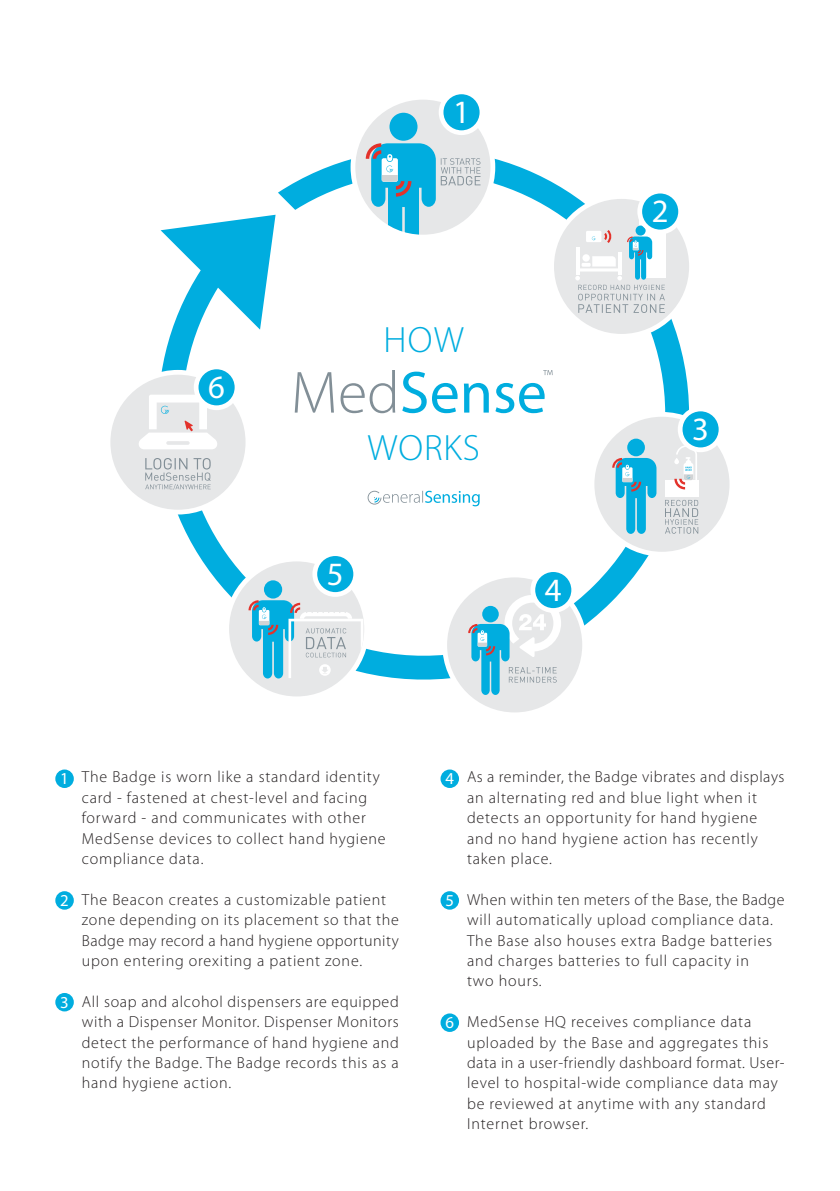
<style>
.page{position:relative;width:840px;height:1191px;background:#fff}
.page>*{position:absolute;margin:0;border:0;box-sizing:border-box;transform-origin:0 0}
.t1{font:300 36.8px "Myriad Pro";letter-spacing:.025em;color:#00addf}
.t2{font:32.6px "Myriad Pro";color:#fff}
.t3{font:16.8px "Myriad Pro";color:#fff}
.t4{font:300 16px/20.4px "Myriad Pro";letter-spacing:.05em;color:#231f20}
</style>
<div class="page">
<svg style="left:160px;top:158px;width:529px;height:522px"></svg>
<div style="left:350px;top:95px;width:145px;height:144px;background:#fff;border-radius:50%"></div>
<div style="left:355px;top:100px;width:135px;height:135px;background:#e6e7e8;border-radius:50%"></div>
<div style="left:438px;top:89px;width:46px;height:46px;background:#fff;border-radius:50%"></div>
<div style="left:443px;top:94px;width:36px;height:36px;background:#00addf;border-radius:50%"></div>
<div style="left:549px;top:194px;width:144px;height:145px;background:#fff;border-radius:50%"></div>
<div style="left:553px;top:199px;width:135px;height:135px;background:#e6e7e8;border-radius:50%"></div>
<div style="left:638px;top:218px;width:27px;height:60px;background:#fff"></div>
<div style="left:637px;top:189px;width:45px;height:45px;background:#fff;border-radius:50%"></div>
<div style="left:641px;top:193px;width:36px;height:37px;background:#00addf;border-radius:50%"></div>
<div style="left:589px;top:412px;width:144px;height:144px;background:#fff;border-radius:50%"></div>
<div style="left:594px;top:417px;width:135px;height:135px;background:#e6e7e8;border-radius:50%"></div>
<svg style="left:612px;top:438px;width:44px;height:96px"></svg>
<div style="left:664px;top:480px;width:34px;height:17px;background:#fff"></div>
<svg style="left:665px;top:500px;width:32px;height:34px"></svg>
<svg style="left:674px;top:446px;width:22px;height:43px"></svg>
<div style="left:677px;top:406px;width:46px;height:46px;background:#fff;border-radius:50%"></div>
<div style="left:682px;top:411px;width:36px;height:36px;background:#00addf;border-radius:50%"></div>
<div style="left:442px;top:572px;width:144px;height:145px;background:#fff;border-radius:50%"></div>
<div style="left:447px;top:577px;width:135px;height:135px;background:#e6e7e8;border-radius:50%"></div>
<svg style="left:468px;top:595px;width:92px;height:100px"></svg>
<div style="left:530px;top:567px;width:45px;height:46px;background:#fff;border-radius:50%"></div>
<div style="left:535px;top:572px;width:36px;height:36px;background:#00addf;border-radius:50%"></div>
<div style="left:224px;top:556px;width:145px;height:145px;background:#fff;border-radius:50%"></div>
<div style="left:229px;top:561px;width:135px;height:135px;background:#e6e7e8;border-radius:50%"></div>
<svg style="left:248px;top:580px;width:115px;height:98px"></svg>
<div style="left:312px;top:551px;width:46px;height:46px;background:#fff;border-radius:50%"></div>
<div style="left:317px;top:556px;width:36px;height:36px;background:#00addf;border-radius:50%"></div>
<div style="left:106px;top:370px;width:144px;height:144px;background:#fff;border-radius:50%"></div>
<div style="left:110px;top:375px;width:135px;height:135px;background:#e6e7e8;border-radius:50%"></div>
<svg style="left:145px;top:458px;width:65px;height:32px"></svg>
<svg style="left:139px;top:395px;width:78px;height:54px"></svg>
<div style="left:194px;top:364px;width:45px;height:46px;background:#fff;border-radius:50%"></div>
<div style="left:198px;top:369px;width:36px;height:36px;background:#00addf;border-radius:50%"></div>
<svg style="left:365px;top:113px;width:115px;height:122px"></svg>
<svg style="left:575px;top:225px;width:89px;height:88px"></svg>
<svg style="left:367px;top:491px;width:112px;height:15px"></svg>
<svg style="left:294px;top:372px;width:40px;height:40px"></svg>
<svg style="left:340px;top:370px;width:55px;height:43px"></svg>
<svg style="left:402px;top:371px;width:24px;height:42px"></svg>
<svg style="left:432px;top:383px;width:25px;height:30px"></svg>
<svg style="left:463px;top:383px;width:25px;height:29px"></svg>
<svg style="left:495px;top:383px;width:49px;height:30px"></svg>
<svg style="left:543px;top:370px;width:9px;height:5px"></svg>
<div style="left:55px;top:769px;width:19px;height:19px;background:#00addf;border-radius:50%"></div>
<div style="left:55px;top:891px;width:19px;height:18px;background:#00addf;border-radius:50%"></div>
<div style="left:55px;top:993px;width:19px;height:18px;background:#00addf;border-radius:50%"></div>
<div style="left:440px;top:769px;width:19px;height:19px;background:#00addf;border-radius:50%"></div>
<div style="left:440px;top:891px;width:19px;height:18px;background:#00addf;border-radius:50%"></div>
<div style="left:440px;top:1013px;width:19px;height:19px;background:#00addf;border-radius:50%"></div>
<h2 class="t2" style="left:208px;top:375px;width:18px">6</h2>
<h2 class="t2" style="left:453px;top:100px;width:18px">1</h2>
<h1 class="t1" style="left:383px;top:325px;width:82px">HOW</h1>
<h1 class="t1" style="left:367px;top:433px;width:114px">WORKS</h1>
<h2 class="t2" style="left:326px;top:561px;width:18px">5</h2>
<h2 class="t2" style="left:544px;top:577px;width:18px">4</h2>
<h2 class="t2" style="left:651px;top:199px;width:18px">2</h2>
<h2 class="t2" style="left:691px;top:417px;width:18px">3</h2>
<p class="t3" style="left:60px;top:772px;width:10px">1</p>
<p class="t3" style="left:60px;top:894px;width:10px">2</p>
<p class="t3" style="left:60px;top:995px;width:10px">3</p>
<p class="t4" style="left:82px;top:768px;width:305px">The Badge is worn like a standard identity card - fastened at chest-level and facing forward - and communicates with other MedSense devices to collect hand hygiene compliance data.</p>
<p class="t4" style="left:82px;top:890px;width:318px">The Beacon creates a customizable patient zone depending on its placement so that the Badge may record a hand hygiene opportunity upon entering orexiting a patient zone.</p>
<p class="t4" style="left:82px;top:992px;width:318px;text-align:justify">All soap and alcohol dispensers are equipped with a Dispenser Monitor. Dispenser Monitors detect the performance of hand hygiene and notify the Badge. The Badge records this as a hand hygiene action.</p>
<p class="t3" style="left:445px;top:772px;width:10px">4</p>
<p class="t3" style="left:445px;top:894px;width:10px">5</p>
<p class="t3" style="left:445px;top:1016px;width:10px">6</p>
<p class="t4" style="left:467px;top:768px;width:319px">As a reminder, the Badge vibrates and displays an alternating red and blue light when it detects an opportunity for hand hygiene and no hand hygiene action has recently taken place.</p>
<p class="t4" style="left:467px;top:890px;width:319px">When within ten meters of the Base, the Badge will automatically upload compliance data.<br>The Base also houses extra Badge batteries and charges batteries to full capacity in<br>two hours.</p>
<p class="t4" style="left:467px;top:1012px;width:319px">MedSense HQ receives compliance data uploaded by the Base and aggregates this data in a user-friendly dashboard format. User&shy;level to hospital-wide compliance data may be reviewed at anytime with any standard Internet browser.</p>
</div>
